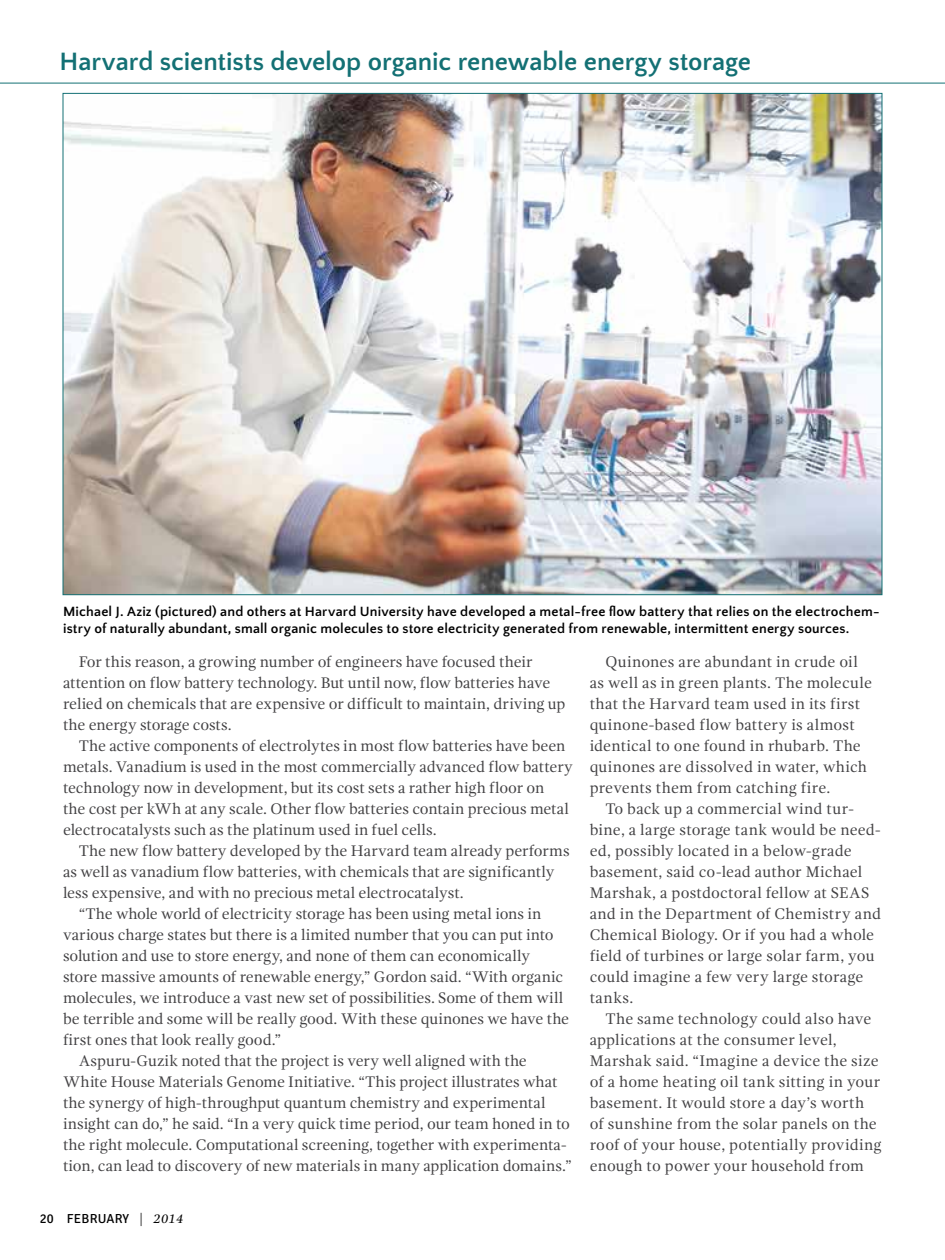
<style>
.page{position:relative;width:945px;height:1260px;background:#fff}
.page>*{position:absolute;margin:0;border:0;box-sizing:border-box;transform-origin:0 0}
.t1{font:700 26.25px "Quattrocento Sans";letter-spacing:-.005em;color:#137074}
.t2{font:15.75px/21px "Gandhi Serif";color:#414042}
.t3{font:700 14px/16.8px "Quattrocento Sans";letter-spacing:.015em;color:#000}
.t4{font:13.12px "Signika";letter-spacing:.02em;color:#000}
.s1{font-family:"Gandhi Serif";font-style:italic}
</style>
<div class="page">
<hr style="left:0;top:83px;width:945px;height:1px;background:#137074">
<img style="left:65px;top:95px;width:815px;height:498px">
<h1 class="t1" style="left:60px;top:47px;width:693px">Harvard scientists develop organic renewable energy storage</h1>
<p class="t3" style="left:63px;top:604px;width:818px">Michael J. Aziz (pictured) and others at Harvard University have developed a metal-free flow battery that relies on the electrochem&shy;istry of naturally abundant, small organic molecules to store electricity generated from renewable, intermittent energy sources.</p>
<p class="t2" style="left:63px;top:651px;width:504px;text-indent:16px">For this reason, a growing number of engineers have focused their attention on flow battery technology. But until now, flow batteries have relied on chemicals that are expensive or difficult to maintain, driving up the energy storage costs.</p>
<p class="t2" style="left:63px;top:735px;width:511px;text-indent:16px">The active components of electrolytes in most flow batteries have been metals. Vanadium is used in the most commercially advanced flow battery technology now in development, but its cost sets a rather high floor on<br>the cost per kWh at any scale. Other flow batteries contain precious metal electrocatalysts such as the platinum used in fuel cells.</p>
<p class="t2" style="left:79px;top:840px;width:492px">The new flow battery developed by the Harvard team already performs</p>
<p class="t2" style="left:63px;top:861px;width:493px">as well as vanadium flow batteries, with chemicals that are significantly</p>
<p class="t2" style="left:63px;top:882px;width:402px">less expensive, and with no precious metal electrocatalyst.</p>
<p class="t2" style="left:79px;top:903px;width:464px">“The whole world of electricity storage has been using metal ions in</p>
<p class="t2" style="left:63px;top:924px;width:492px">various charge states but there is a limited number that you can put into</p>
<p class="t2" style="left:63px;top:945px;width:469px">solution and use to store energy, and none of them can economically</p>
<p class="t2" style="left:63px;top:966px;width:502px">store massive amounts of renewable energy,” Gordon said. “With organic</p>
<p class="t2" style="left:63px;top:987px;width:502px">molecules, we introduce a vast new set of possibilities. Some of them will</p>
<p class="t2" style="left:63px;top:1008px;width:508px">be terrible and some will be really good. With these quinones we have the</p>
<p class="t2" style="left:63px;top:1029px;width:220px">first ones that look really good.”</p>
<p class="t2" style="left:79px;top:1050px;width:450px">Aspuru-Guzik noted that the project is very well aligned with the</p>
<p class="t2" style="left:63px;top:1071px;width:496px">White House Materials Genome Initiative. “This project illustrates what</p>
<p class="t2" style="left:63px;top:1092px;width:484px">the synergy of high-throughput quantum chemistry and experimental</p>
<p class="t2" style="left:63px;top:1113px;width:509px">insight can do,” he said. “In a very quick time period, our team honed in to</p>
<p class="t2" style="left:63px;top:1134px;width:505px">the right molecule. Computational screening, together with experimenta-</p>
<p class="t2" style="left:63px;top:1155px;width:510px">tion, can lead to discovery of new materials in many application domains.”</p>
<p class="t4" style="left:40px;top:1211px;width:145px">20 FEBRUARY <span class="s1">| 2014</span></p>
<p class="t2" style="left:590px;top:651px;width:284px;text-indent:16px">Quinones are abundant in crude oil as well as in green plants. The molecule that the Harvard team used in its first quinone-based flow battery is almost identical to one found in rhubarb. The quinones are dissolved in water, which prevents them from catching fire.</p>
<p class="t2" style="left:590px;top:798px;width:293px;text-indent:16px">To back up a commercial wind tur&shy;bine, a large storage tank would be need&shy;ed, possibly located in a below-grade basement, said co-lead author Michael Marshak, a postdoctoral fellow at SEAS and in the Department of Chemistry and Chemical Biology. Or if you had a whole field of turbines or large solar farm, you could imagine a few very large storage tanks.</p>
<p class="t2" style="left:590px;top:1008px;width:294px;text-indent:16px">The same technology could also have applications at the consumer level, Marshak said. “Imagine a device the size of a home heating oil tank sitting in your basement. It would store a day’s worth of sunshine from the solar panels on the roof of your house, potentially providing enough to power your household from</p>
</div>
